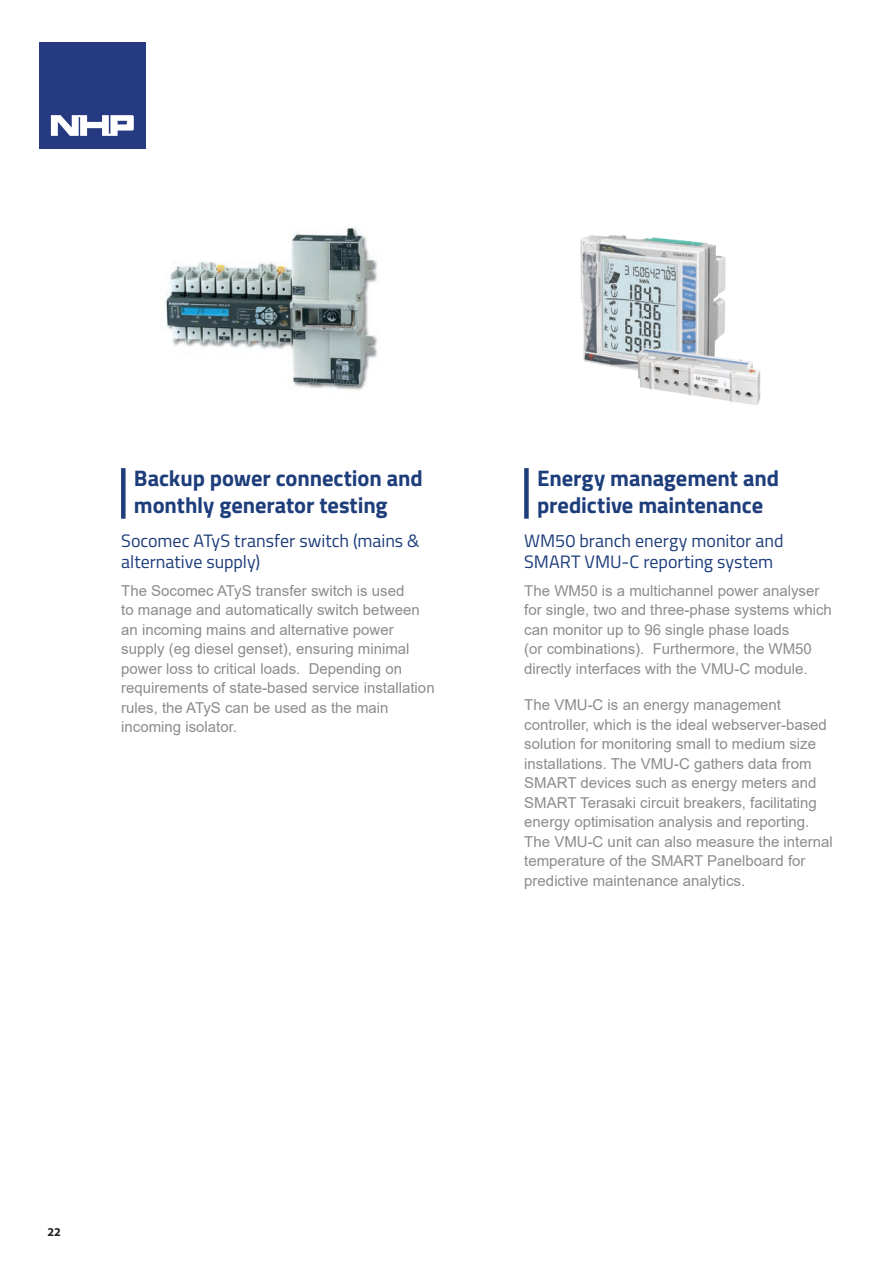
<style>
.page{position:relative;width:893px;height:1263px;background:#fff}
.page>*{position:absolute;margin:0;border:0;box-sizing:border-box;transform-origin:0 0}
.t1{font:700 22.5px/27px "Titillium";letter-spacing:-.005em;color:#1d3d7b}
.t2{font:18px/21px "Titillium";color:#1d3d7b}
.t3{font:15px/19.5px "Arial";color:#8a8c8f}
.t4{font:700 12px "Myriad Pro";color:#231f20}
</style>
<div class="page">
<div style="left:121px;top:468px;width:5px;height:51px;background:#1d3d7b"></div>
<div style="left:524px;top:468px;width:5px;height:51px;background:#1d3d7b"></div>
<img style="left:580px;top:235px;width:146px;height:135px">
<img style="left:633px;top:346px;width:128px;height:59px">
<img style="left:165px;top:227px;width:213px;height:163px">
<div style="left:39px;top:42px;width:106px;height:106px;background:#253a80"></div>
<svg style="left:51px;top:115px;width:83px;height:21px"></svg>
<h1 class="t1" style="left:134px;top:463px;width:291px">Backup power connection and monthly generator testing</h1>
<p class="t2" style="left:121px;top:529px;width:300px">Socomec ATyS transfer switch (mains &amp; alternative supply)</p>
<p class="t3" style="left:121px;top:581px;width:315px">The Socomec ATyS transfer switch is used<br>to manage and automatically switch between an incoming mains and alternative power supply (eg diesel genset), ensuring minimal power loss to critical loads. Depending on requirements of state-based service installation rules, the ATyS can be used as the main incoming isolator.</p>
<h1 class="t1" style="left:537px;top:463px;width:244px">Energy management and predictive maintenance</h1>
<p class="t2" style="left:524px;top:529px;width:261px">WM50 branch energy monitor and<br>SMART VMU-C reporting system</p>
<p class="t3" style="left:524px;top:581px;width:309px">The WM50 is a multichannel power analyser for single, two and three-phase systems which can monitor up to 96 single phase loads<br>(or combinations). Furthermore, the WM50 directly interfaces with the VMU-C module.</p>
<p class="t3" style="left:524px;top:695px;width:310px">The VMU-C is an energy management controller, which is the ideal webserver-based solution for monitoring small to medium size installations. The VMU-C gathers data from SMART devices such as energy meters and SMART Terasaki circuit breakers, facilitating energy optimisation analysis and reporting.<br>The VMU-C unit can also measure the internal temperature of the SMART Panelboard for predictive maintenance analytics.</p>
<p class="t4" style="left:48px;top:1224px;width:15px">22</p>
</div>
